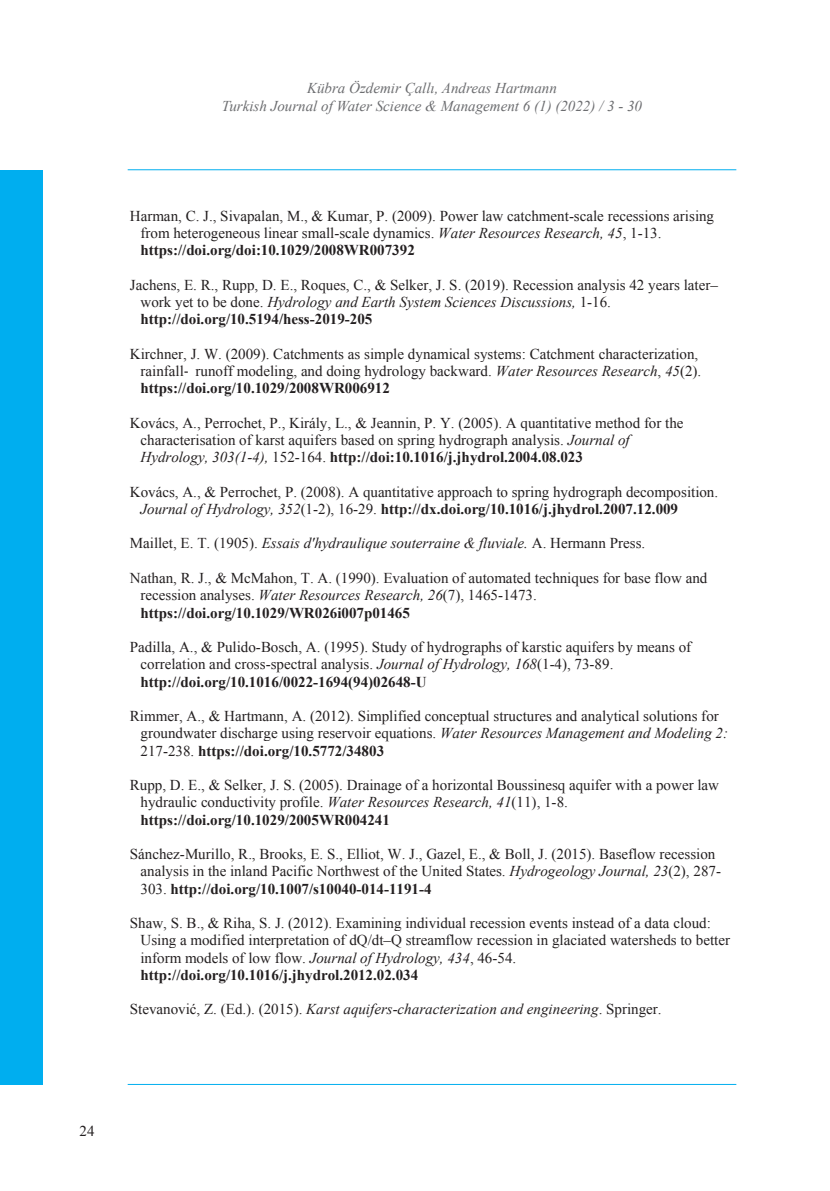
<style>
.page{position:relative;width:830px;height:1191px;background:#fff}
.page>*{position:absolute;margin:0;border:0;box-sizing:border-box;transform-origin:0 0}
.t1{font:15px/17.2px "Times New Roman";color:#231f20}
.t2{font:italic 15px "Times New Roman";color:#231f20}
.t3{font:italic 15px/18px "Times New Roman";color:#6c6d70;text-align:center}
.t4{font:15px "Times New Roman";color:#6c6d70}
.t5{font:12px "Times New Roman";color:#6c6d70}
.s1{font-style:italic}
.s2{font-weight:700}
.s3{font-family:"Cambria Math"}
.s4{font-style:normal}
</style>
<div class="page">
<hr style="left:128px;top:169px;width:608px;height:1px;background:#00aeef">
<hr style="left:128px;top:1084px;width:608px;height:1px;background:#00aeef">
<div style="left:0;top:170px;width:43px;height:914px;background:#00aeef"></div>
<p class="t3" style="left:222px;top:79px;width:421px">Kübra Özdemir Çallı, Andreas Hartmann<br>Turkish Journal of Water Science &amp; Management 6 (1) (2022) / 3 - 30</p>
<p class="t4" style="left:283px;top:78px;width:299px">Turkish Journal of Water Science &amp; Management</p>
<p class="t5" style="left:337px;top:99px;width:190px">ISSN: 2536 474X / e-ISSN: 2564-7334</p>
<p class="t1" style="left:140px;top:206px;width:575px;text-indent:-11px">Harman, C. J., Sivapalan, M., &amp; Kumar, P. (2009). Power law catchment-scale recessions arising from heterogeneous linear small-scale dynamics. <span class="s1">Water Resources Research, 45</span>, 1-13. <span class="s2">https://doi.org/doi:10.1029/2008WR007392</span></p>
<p class="t1" style="left:140px;top:275px;width:578px;text-indent:-11px">Jachens, E. R., Rupp, D. E., Roques, C., &amp; Selker, J. S. (2019). Recession analysis 42 years later– work yet to be done. <span class="s1">Hydrology and Earth System Sciences Discussions,</span> 1-16. <span class="s2">http://doi.org/10.5194/hess-2019-205</span></p>
<p class="t1" style="left:140px;top:344px;width:562px;text-indent:-11px">Kirchner, J. W. (2009). Catchments as simple dynamical systems: Catchment characterization, rainfall<span class="s3">‐</span> runoff modeling, and doing hydrology backward. <span class="s1">Water Resources Research</span>, <span class="s1">45</span>(2). <span class="s2">https://doi.org/10.1029/2008WR006912</span></p>
<p class="t1" style="left:140px;top:413px;width:544px;text-indent:-11px">Kovács, A., Perrochet, P., Király, L., &amp; Jeannin, P. Y. (2005). A quantitative method for the characterisation of karst aquifers based on spring hydrograph analysis. <span class="s1">Journal of<br>Hydrology, 303(1-4),</span> 152-164. <span class="s2">http://doi:10.1016/j.jhydrol.2004.08.023</span></p>
<p class="t1" style="left:140px;top:482px;width:579px;text-indent:-11px">Kovács, A., &amp; Perrochet, P. (2008). A quantitative approach to spring hydrograph decomposition.<br><span class="s1">Journal of Hydrology, 352</span>(1-2), 16-29. <span class="s2">http://dx.doi.org/10.1016/j.jhydrol.2007.12.009</span></p>
<p class="t2" style="left:130px;top:533px;width:516px"><span class="s4">Maillet, E. T. (1905).</span> Essais d'hydraulique souterraine &amp; fluviale. <span class="s4">A. Hermann Press.</span></p>
<p class="t1" style="left:140px;top:569px;width:568px;text-indent:-11px">Nathan, R. J., &amp; McMahon, T. A. (1990). Evaluation of automated techniques for base flow and recession analyses. <span class="s1">Water Resources Research, 26</span>(7), 1465-1473. <span class="s2">https://doi.org/10.1029/WR026i007p01465</span></p>
<p class="t1" style="left:140px;top:638px;width:552px;text-indent:-11px">Padilla, A., &amp; Pulido-Bosch, A. (1995). Study of hydrographs of karstic aquifers by means of correlation and cross-spectral analysis. <span class="s1">Journal of Hydrology, 168</span>(1-4), 73-89. <span class="s2">http://doi.org/10.1016/0022-1694(94)02648-U</span></p>
<p class="t1" style="left:140px;top:707px;width:588px;text-indent:-11px">Rimmer, A., &amp; Hartmann, A. (2012). Simplified conceptual structures and analytical solutions for groundwater discharge using reservoir equations. <span class="s1">Water Resources Management and Modeling 2:<br></span>217-238. <span class="s2">https://doi.org/10.5772/34803</span></p>
<p class="t1" style="left:140px;top:776px;width:580px;text-indent:-11px">Rupp, D. E., &amp; Selker, J. S. (2005). Drainage of a horizontal Boussinesq aquifer with a power law hydraulic conductivity profile. <span class="s1">Water Resources Research, 41</span>(11), 1-8. <span class="s2">https://doi.org/10.1029/2005WR004241</span></p>
<p class="t1" style="left:140px;top:845px;width:581px;text-indent:-11px">Sánchez-Murillo, R., Brooks, E. S., Elliot, W. J., Gazel, E., &amp; Boll, J. (2015). Baseflow recession analysis in the inland Pacific Northwest of the United States. <span class="s1">Hydrogeology Journal, 23</span>(2), 287-<br>303. <span class="s2">http://doi.org/10.1007/s10040-014-1191-4</span></p>
<p class="t1" style="left:140px;top:914px;width:591px;text-indent:-11px">Shaw, S. B., &amp; Riha, S. J. (2012). Examining individual recession events instead of a data cloud:<br>Using a modified interpretation of dQ/dt–Q streamflow recession in glaciated watersheds to better inform models of low flow. <span class="s1">Journal of Hydrology, 434</span>, 46-54. <span class="s2">http://doi.org/10.1016/j.jhydrol.2012.02.034</span></p>
<p class="t2" style="left:130px;top:999px;width:533px"><span class="s4">Stevanović, Z. (Ed.). (2015).</span> Karst aquifers-characterization and engineering<span class="s4">. Springer.</span></p>
<p class="t1" style="left:79px;top:1122px;width:16px">24</p>
</div>
